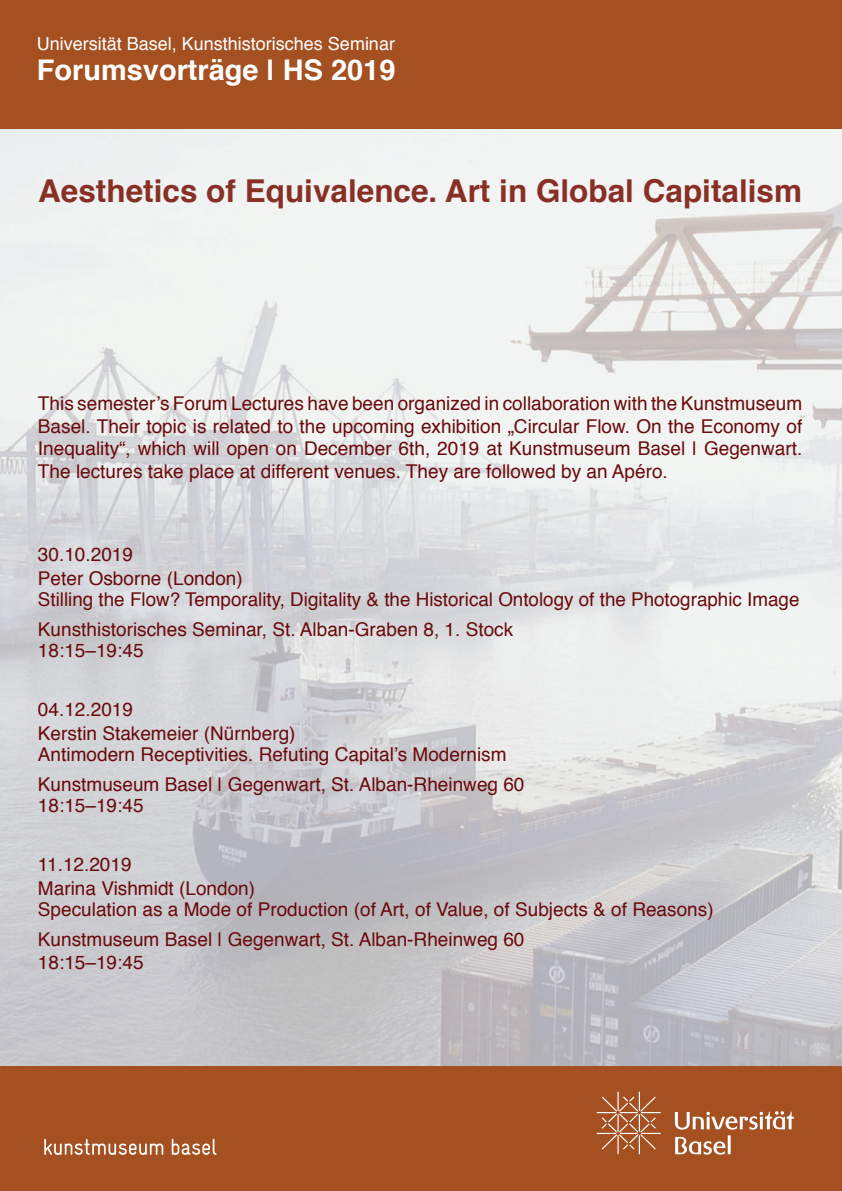
<style>
.page{position:relative;width:842px;height:1191px;background:#fff}
.page>*{position:absolute;margin:0;border:0;box-sizing:border-box;transform-origin:0 0}
.t1{font:700 31.5px "Helvetica";color:#893026}
.t2{font:700 28.5px "Helvetica";color:#fff}
.t3{font:19px/22.8px "Helvetica";color:#6a0a0c}
.t4{font:18px "Helvetica";color:#fff}
</style>
<div class="page">
<img style="left:0;top:128px;width:842px;height:937px">
<div style="left:0;top:0;width:842px;height:128px;background:#a55021"></div>
<div style="left:0;top:1066px;width:842px;height:125px;background:#a55021"></div>
<svg style="left:675px;top:1135px;width:56px;height:19px"></svg>
<svg style="left:675px;top:1111px;width:119px;height:18px"></svg>
<svg style="left:597px;top:1091px;width:64px;height:63px"></svg>
<svg style="left:45px;top:1138px;width:118px;height:16px"></svg>
<svg style="left:172px;top:1138px;width:45px;height:16px"></svg>
<p class="t4" style="left:37px;top:29px;width:360px">Universität Basel, Kunsthistorisches Seminar</p>
<h2 class="t2" style="left:37px;top:46px;width:360px">Forumsvorträge | HS 2019</h2>
<h1 class="t1" style="left:38px;top:166px;width:765px">Aesthetics of Equivalence. Art in Global Capitalism</h1>
<p class="t3" style="left:38px;top:392px;width:766px;text-align:justify">This semester’s Forum Lectures have been organized in collaboration with the Kunstmuseum Basel. Their topic is related to the upcoming exhibition „Circular Flow. On the Economy of Inequality“, which will open on December 6th, 2019 at Kunstmuseum Basel | Gegenwart.<br>The lectures take place at different venues. They are followed by an Apéro.</p>
<p class="t3" style="left:38px;top:543px;width:206px;line-height:24px">30.10.2019<br>Peter Osborne (London)</p>
<p class="t3" style="left:38px;top:585px;width:763px;line-height:30px">Stilling the Flow? Temporality, Digitality &amp; the Historical Ontology of the Photographic Image<br>Kunsthistorisches Seminar, St. Alban-Graben 8, 1. Stock</p>
<p class="t3" style="left:38px;top:639px;width:107px">18:15–19:45</p>
<p class="t3" style="left:38px;top:698px;width:259px;line-height:24px">04.12.2019<br>Kerstin Stakemeier (Nürnberg)</p>
<p class="t3" style="left:38px;top:740px;width:488px;line-height:30px">Antimodern Receptivities. Refuting Capital’s Modernism<br>Kunstmuseum Basel | Gegenwart, St. Alban-Rheinweg 60</p>
<p class="t3" style="left:38px;top:794px;width:107px">18:15–19:45</p>
<p class="t3" style="left:38px;top:853px;width:219px;line-height:24px">11.12.2019<br>Marina Vishmidt (London)</p>
<p class="t3" style="left:38px;top:895px;width:677px;line-height:30px">Speculation as a Mode of Production (of Art, of Value, of Subjects &amp; of Reasons)<br>Kunstmuseum Basel | Gegenwart, St. Alban-Rheinweg 60</p>
<p class="t3" style="left:38px;top:951px;width:107px">18:15–19:45</p>
</div>
